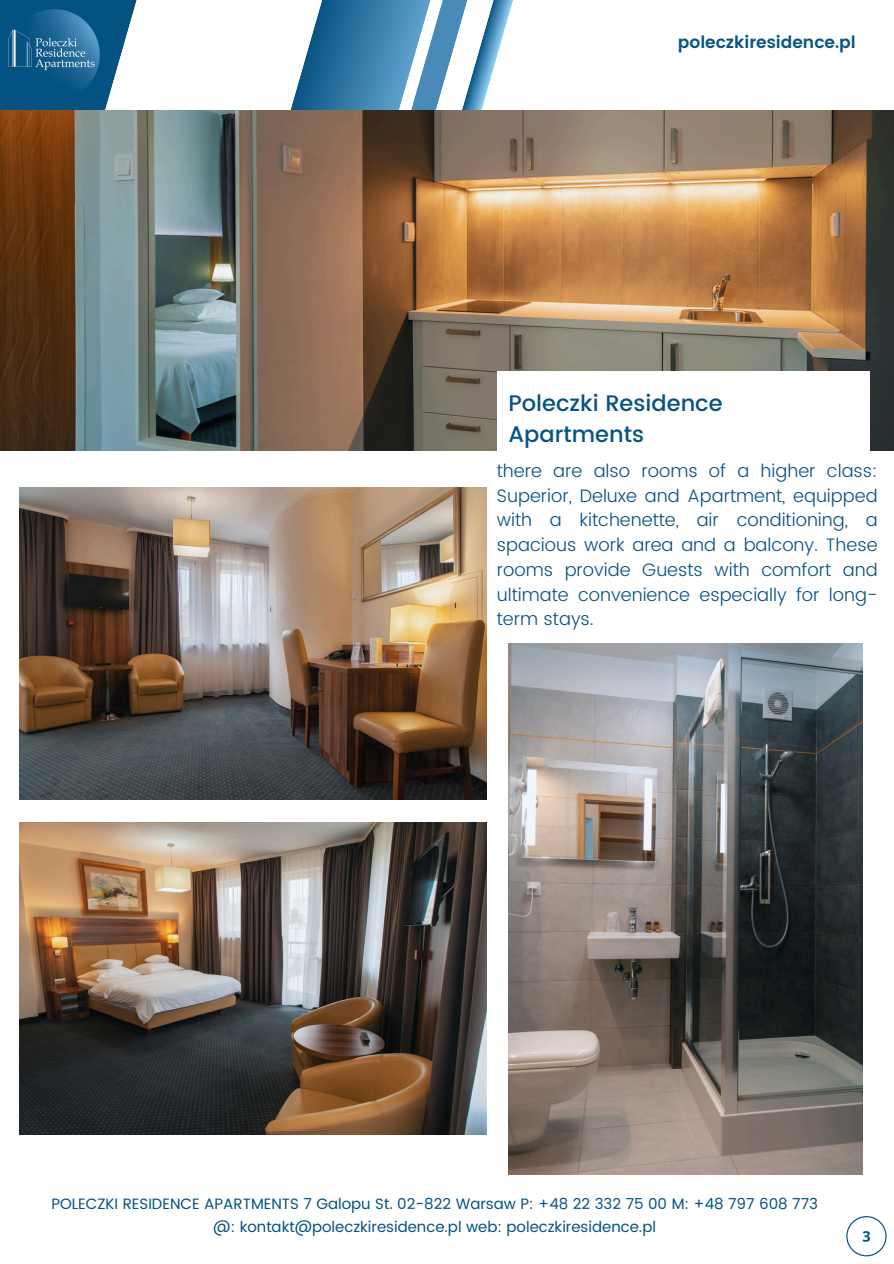
<style>
.page{position:relative;width:894px;height:1264px;background:#fff}
.page>*{position:absolute;margin:0;border:0;box-sizing:border-box;transform-origin:0 0}
.t1{font:500 22.5px/31.5px "Poppins";color:#085383}
.t2{font:300 18px/24.8px "Poppins";color:#085383;text-align:justify}
.t3{font:600 16.95px "Poppins";color:#085383}
.t4{font:15px "Poppins";color:#035282}
</style>
<div class="page">
<svg style="left:290px;top:0;width:215px;height:110px"></svg>
<svg style="left:0;top:0;width:137px;height:110px;fill:#035282"></svg>
<img style="left:7px;top:7px;width:93px;height:92px">
<img style="left:0;top:110px;width:893px;height:340px">
<div style="left:496px;top:372px;width:373px;height:243px;background:#fff"></div>
<img style="left:19px;top:487px;width:467px;height:312px">
<img style="left:508px;top:643px;width:353px;height:531px">
<img style="left:19px;top:822px;width:467px;height:312px">
<svg style="left:846px;top:1216px;width:40px;height:40px"></svg>
<p class="t3" style="left:677px;top:32px;width:179px">poleczkiresidence.pl</p>
<p class="t1" style="left:508px;top:387px;width:215px">Poleczki Residence<br>Apartments</p>
<p class="t2" style="left:496px;top:458px;width:382px">there are also rooms of a higher class:<br>Superior, Deluxe and Apartment, equipped with a kitchenette, air conditioning, a spacious work area and a balcony. These rooms provide Guests with comfort and ultimate convenience especially for long&shy;term stays.</p>
<p class="t4" style="left:51px;top:1195px;width:767px">POLECZKI RESIDENCE APARTMENTS 7 Galopu St. 02-822 Warsaw P: +48 22 332 75 00 M: +48 797 608 773</p>
<p class="t4" style="left:213px;top:1217px;width:444px">@: kontakt@poleczkiresidence.pl web: poleczkiresidence.pl</p>
</div>
